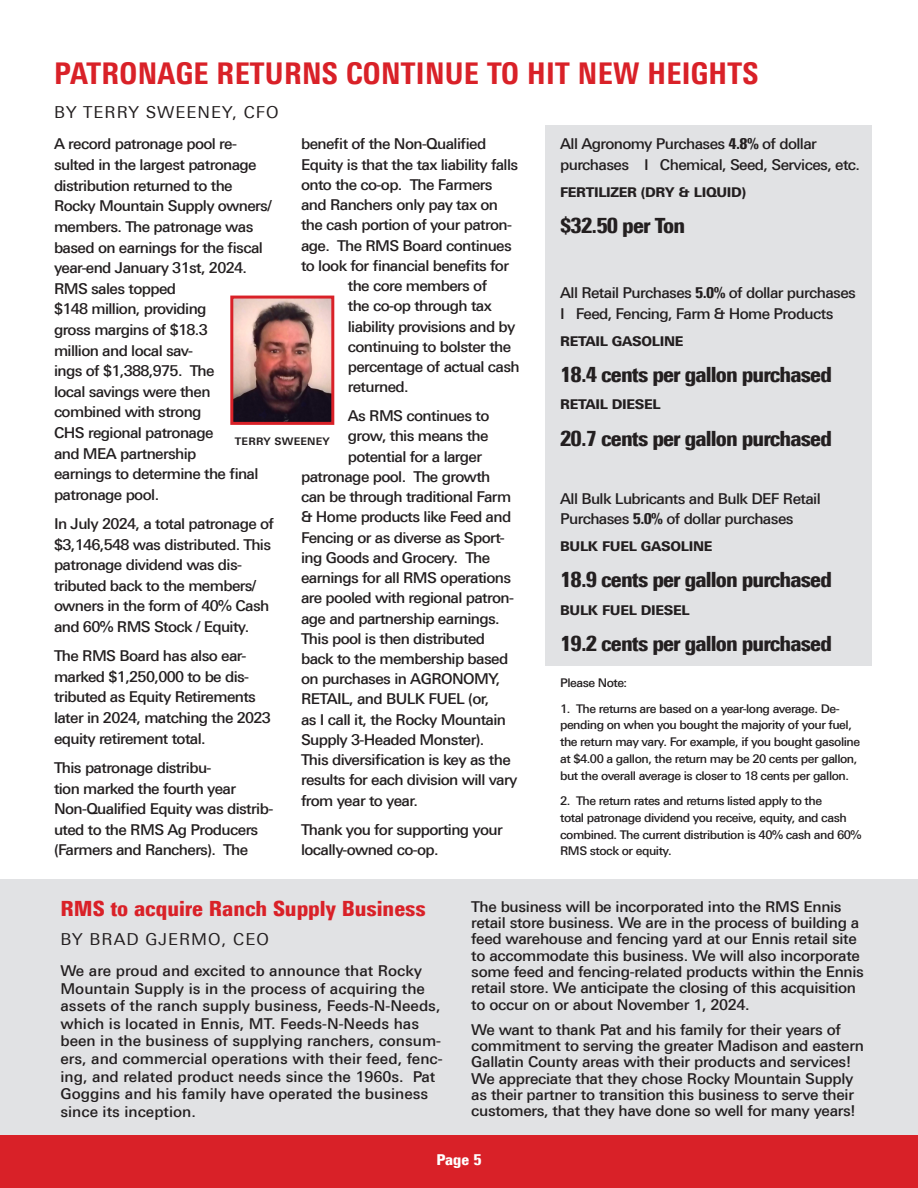
<style>
.page{position:relative;width:918px;height:1188px;background:#fff}
.page>*{position:absolute;margin:0;border:0;box-sizing:border-box;transform-origin:0 0}
.Headline{font:800 condensed 30px "Univers Next Pro";letter-spacing:.01em;color:#d92128}
.Body_Copy{font:900 condensed 21px "Univers Next Pro";letter-spacing:-.04em;color:#231f20}
.Subhead{font:900 condensed 21px "Univers Next Pro";color:#d92128}
.Byline{font:16.5px "Univers Next Pro";letter-spacing:.06em;color:#231f20}
.Body_Copy-2{font:500 15px/20.5px "Univers Next Pro";letter-spacing:-.04em;color:#231f20}
.Body_Copy-3{font:500 15px/16.4px "Univers Next Pro";letter-spacing:-.02em;color:#231f20}
.Body_Copy-4{font:500 15px/17.5px "Univers Next Pro";color:#231f20}
.t1{font:900 condensed 15px "Univers Next Pro";color:#fff}
.Body_Copy-5{font:800 13.5px "Univers Next Pro";letter-spacing:-.02em;color:#231f20}
.Body_Copy-6{font:500 12px/16.8px "Univers Next Pro";letter-spacing:-.04em;color:#231f20}
.Author_Name{font:700 10.5px "Univers Next Pro";letter-spacing:.02em;color:#231f20}
.s1{font-weight:900;font-stretch:condensed}
</style>
<div class="page">
<div style="left:0;top:1134px;width:918px;height:54px;background:#d92128"></div>
<div style="left:545px;top:125px;width:327px;height:540px;background:#e1e2e4"></div>
<img style="left:234px;top:300px;width:96px;height:121px">
<div style="left:230px;top:296px;width:104px;height:129px;border:3px solid #d92128"></div>
<div style="left:0;top:879px;width:918px;height:256px;background:#e1e2e4"></div>
<p class="Headline" style="left:54px;top:56px;width:706px">PATRONAGE RETURNS CONTINUE TO HIT NEW HEIGHTS</p>
<p class="Byline" style="left:54px;top:102px;width:226px">BY TERRY SWEENEY, CFO</p>
<p class="Body_Copy-2" style="left:301px;top:134px;width:187px">benefit of the Non-Qualified</p>
<p class="Body_Copy-2" style="left:301px;top:154px;width:219px">Equity is that the tax liability falls</p>
<p class="Body_Copy-2" style="left:301px;top:174px;width:193px">onto the co-op. The Farmers</p>
<p class="Body_Copy-2" style="left:301px;top:195px;width:199px">and Ranchers only pay tax on</p>
<p class="Body_Copy-2" style="left:301px;top:215px;width:212px">the cash portion of your patron-</p>
<p class="Body_Copy-2" style="left:301px;top:235px;width:212px">age. The RMS Board continues</p>
<p class="Body_Copy-2" style="left:301px;top:255px;width:210px">to look for financial benefits for</p>
<p class="Body_Copy-2" style="left:348px;top:275px;width:141px">the core members of</p>
<p class="Body_Copy-2" style="left:348px;top:296px;width:146px">the co-op through tax</p>
<p class="Body_Copy-2" style="left:348px;top:316px;width:169px">liability provisions and by</p>
<p class="Body_Copy-2" style="left:348px;top:336px;width:165px">continuing to bolster the</p>
<p class="Body_Copy-2" style="left:348px;top:356px;width:173px">percentage of actual cash</p>
<p class="Body_Copy-2" style="left:348px;top:377px;width:62px">returned.</p>
<p class="Body_Copy-2" style="left:348px;top:406px;width:143px">As RMS continues to</p>
<p class="Body_Copy-2" style="left:348px;top:426px;width:142px">grow, this means the</p>
<p class="Body_Copy-2" style="left:348px;top:446px;width:136px">potential for a larger</p>
<p class="Body_Copy-2" style="left:301px;top:466px;width:191px">patronage pool. The growth</p>
<p class="Body_Copy-2" style="left:301px;top:486px;width:212px">can be through traditional Farm</p>
<p class="Body_Copy-2" style="left:301px;top:507px;width:212px">&amp; Home products like Feed and</p>
<p class="Body_Copy-2" style="left:301px;top:527px;width:205px">Fencing or as diverse as Sport-</p>
<p class="Body_Copy-2" style="left:301px;top:547px;width:191px">ing Goods and Grocery. The</p>
<p class="Body_Copy-2" style="left:301px;top:567px;width:212px">earnings for all RMS operations</p>
<p class="Body_Copy-2" style="left:301px;top:588px;width:214px">are pooled with regional patron-</p>
<p class="Body_Copy-2" style="left:301px;top:608px;width:200px">age and partnership earnings.</p>
<p class="Body_Copy-2" style="left:301px;top:628px;width:186px">This pool is then distributed</p>
<p class="Body_Copy-2" style="left:301px;top:648px;width:209px">back to the membership based</p>
<p class="Body_Copy-2" style="left:301px;top:669px;width:201px">on purchases in AGRONOMY,</p>
<p class="Body_Copy-2" style="left:301px;top:689px;width:190px">RETAIL, and BULK FUEL (or,</p>
<p class="Body_Copy-2" style="left:301px;top:709px;width:207px">as I call it, the Rocky Mountain</p>
<p class="Body_Copy-2" style="left:301px;top:729px;width:185px">Supply 3-Headed Monster).</p>
<p class="Body_Copy-2" style="left:301px;top:750px;width:211px">This diversification is key as the</p>
<p class="Body_Copy-2" style="left:301px;top:770px;width:218px">results for each division will vary</p>
<p class="Body_Copy-2" style="left:301px;top:790px;width:118px">from year to year.</p>
<p class="Body_Copy-2" style="left:301px;top:819px;width:203px">Thank you for supporting your locally-owned co-op.</p>
<p class="Body_Copy-2" style="left:54px;top:134px;width:219px">A record patronage pool re&shy;sulted in the largest patronage distribution returned to the<br>Rocky Mountain Supply owners/ members. The patronage was based on earnings for the fiscal year-end January 31st, 2024.<br>RMS sales topped<br>$148 million, providing<br>gross margins of $18.3<br>million and local sav-<br>ings of $1,388,975. The<br>local savings were then combined with strong<br>CHS regional patronage<br>and MEA partnership<br>earnings to determine the final patronage pool.</p>
<p class="Body_Copy-2" style="left:54px;top:513px;width:222px">In July 2024, a total patronage of $3,146,548 was distributed. This patronage dividend was dis&shy;tributed back to the members/ owners in the form of 40% Cash and 60% RMS Stock / Equity.</p>
<p class="Body_Copy-2" style="left:54px;top:646px;width:218px">The RMS Board has also ear&shy;marked $1,250,000 to be dis&shy;tributed as Equity Retirements later in 2024, matching the 2023 equity retirement total.</p>
<p class="Body_Copy-2" style="left:54px;top:757px;width:221px">This patronage distribu-<br>tion marked the fourth year<br>Non-Qualified Equity was distrib&shy;uted to the RMS Ag Producers (Farmers and Ranchers). The</p>
<p class="Author_Name" style="left:235px;top:435px;width:96px">TERRY SWEENEY</p>
<p class="Body_Copy-2" style="left:560px;top:134px;width:301px">All Agronomy Purchases <span class="s1">4.8%</span> of dollar purchases I Chemical, Seed, Services, etc.</p>
<p class="Body_Copy-5" style="left:560px;top:184px;width:188px">FERTILIZER (DRY &amp; LIQUID)</p>
<p class="Body_Copy" style="left:560px;top:213px;width:127px">$32.50 per Ton</p>
<p class="Body_Copy-2" style="left:560px;top:283px;width:297px">All Retail Purchases <span class="s1">5.0%</span> of dollar purchases<br>I Feed, Fencing, Farm &amp; Home Products</p>
<p class="Body_Copy-5" style="left:560px;top:333px;width:125px">RETAIL GASOLINE</p>
<p class="Body_Copy" style="left:560px;top:362px;width:273px">18.4 cents per gallon purchased</p>
<p class="Body_Copy-5" style="left:560px;top:396px;width:102px">RETAIL DIESEL</p>
<p class="Body_Copy" style="left:560px;top:425px;width:273px">20.7 cents per gallon purchased</p>
<p class="Body_Copy-2" style="left:560px;top:488px;width:262px">All Bulk Lubricants and Bulk DEF Retail<br>Purchases <span class="s1">5.0%</span> of dollar purchases</p>
<p class="Body_Copy-5" style="left:560px;top:538px;width:154px">BULK FUEL GASOLINE</p>
<p class="Body_Copy" style="left:560px;top:567px;width:273px">18.9 cents per gallon purchased</p>
<p class="Body_Copy-5" style="left:560px;top:602px;width:131px">BULK FUEL DIESEL</p>
<p class="Body_Copy" style="left:560px;top:630px;width:273px">19.2 cents per gallon purchased</p>
<p class="Body_Copy-6" style="left:560px;top:674px;width:69px">Please Note:</p>
<p class="Body_Copy-6" style="left:560px;top:700px;width:302px">1. The returns are based on a year-long average. De&shy;pending on when you bought the majority of your fuel, the return may vary. For example, if you bought gasoline at $4.00 a gallon, the return may be 20 cents per gallon, but the overall average is closer to 18 cents per gallon.</p>
<p class="Body_Copy-6" style="left:560px;top:792px;width:303px">2. The return rates and returns listed apply to the<br>total patronage dividend you receive, equity, and cash combined. The current distribution is 40% cash and 60% RMS stock or equity.</p>
<p class="Subhead" style="left:60px;top:896px;width:367px">RMS to acquire Ranch Supply Business</p>
<p class="Byline" style="left:60px;top:930px;width:210px">BY BRAD GJERMO, CEO</p>
<p class="Body_Copy-4" style="left:60px;top:962px;width:384px">We are proud and excited to announce that Rocky Mountain Supply is in the process of acquiring the assets of the ranch supply business, Feeds-N-Needs, which is located in Ennis, MT. Feeds-N-Needs has been in the business of supplying ranchers, consum&shy;ers, and commercial operations with their feed, fenc&shy;ing, and related product needs since the 1960s. Pat Goggins and his family have operated the business since its inception.</p>
<p class="Body_Copy-3" style="left:471px;top:898px;width:394px">The business will be incorporated into the RMS Ennis retail store business. We are in the process of building a feed warehouse and fencing yard at our Ennis retail site to accommodate this business. We will also incorporate some feed and fencing-related products within the Ennis retail store. We anticipate the closing of this acquisition to occur on or about November 1, 2024.</p>
<p class="Body_Copy-3" style="left:471px;top:1021px;width:394px">We want to thank Pat and his family for their years of commitment to serving the greater Madison and eastern Gallatin County areas with their products and services!<br>We appreciate that they chose Rocky Mountain Supply as their partner to transition this business to serve their customers, that they have done so well for many years!</p>
<p class="t1" style="left:437px;top:1150px;width:46px">Page 5</p>
</div>
